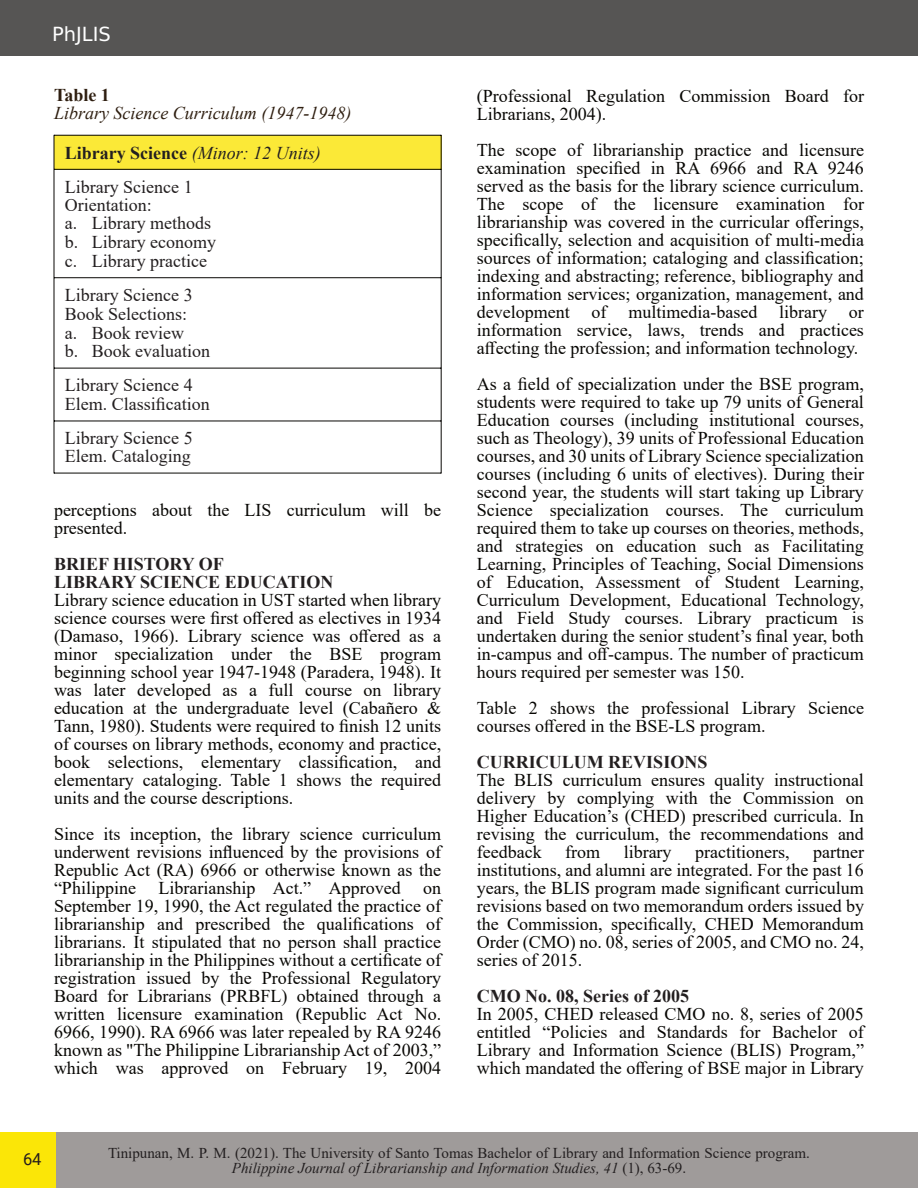
<style>
.page{position:relative;width:918px;height:1188px;background:#fff}
.page>*{position:absolute;margin:0;border:0;box-sizing:border-box;transform-origin:0 0}
.t1{font:19.5px "Verina Sans";color:#fff}
.t2{font:18px/18px "Times New Roman";color:#080704;text-align:justify}
.t3{font:18px/18.8px "Times New Roman";color:#231f20}
.t4{font:700 18px/18px "Times New Roman";color:#231f20}
.t5{font:italic 18px/34px "Times New Roman";color:#231f20}
.t6{font:italic 18px "Times New Roman";color:#2e1e10}
.t7{font:700 18px "Times New Roman";color:#2e1e10}
.t8{font:16.5px "Roboto";color:#251d1c}
.t9{font:15px/15px "Times New Roman";color:#231f20;text-align:center}
.s1{font-weight:700;font-style:normal}
.s2{font-style:normal}
.s3{font-style:italic}
</style>
<div class="page">
<div style="left:56px;top:1132px;width:862px;height:56px;background:#9f9b9a"></div>
<div style="left:0;top:0;width:918px;height:56px;background:#565554"></div>
<div style="left:0;top:1132px;width:56px;height:56px;background:#fbe607"></div>
<div style="left:54px;top:135px;width:387px;height:34px;background:#fbe937"></div>
<hr style="left:54px;top:135px;width:1px;height:338px;background:#080704">
<hr style="left:441px;top:135px;width:1px;height:338px;background:#080704">
<hr style="left:54px;top:135px;width:387px;height:1px;background:#080704">
<hr style="left:54px;top:169px;width:387px;height:1px;background:#080704">
<hr style="left:54px;top:277px;width:387px;height:1px;background:#080704">
<hr style="left:54px;top:368px;width:387px;height:1px;background:#080704">
<hr style="left:54px;top:421px;width:387px;height:1px;background:#080704">
<hr style="left:54px;top:473px;width:387px;height:1px;background:#080704">
<p class="t1" style="left:52px;top:26px;width:60px">PhJLIS</p>
<p class="t7" style="left:54px;top:89px;width:57px">Table 1</p>
<p class="t6" style="left:54px;top:107px;width:299px">Library Science Curriculum (1947-1948)</p>
<p class="t5" style="left:65px;top:137px;width:257px"><span class="s1">Library Science</span> (Minor: 12 Units)<br><span class="s2">Library Science 1</span></p>
<p class="t3" style="left:65px;top:197px;width:153px">Orientation:<br>a. Library methods b. Library economy c. Library practice</p>
<p class="t3" style="left:65px;top:287px;width:147px">Library Science 3<br>Book Selections:<br>a. Book review<br>b. Book evaluation</p>
<p class="t3" style="left:65px;top:378px;width:146px">Library Science 4<br>Elem. Classification</p>
<p class="t3" style="left:65px;top:431px;width:129px;line-height:18px">Library Science 5<br>Elem. Cataloging</p>
<p class="t2" style="left:54px;top:503px;width:389px">perceptions about the LIS curriculum will be presented.</p>
<p class="t4" style="left:54px;top:557px;width:281px">BRIEF HISTORY OF<br>LIBRARY SCIENCE EDUCATION</p>
<p class="t2" style="left:54px;top:593px;width:389px">Library science education in UST started when library science courses were first offered as electives in 1934 (Damaso, 1966). Library science was offered as a minor specialization under the BSE program beginning school year 1947-1948 (Paradera, 1948). It was later developed as a full course on library education at the undergraduate level (Cabañero &amp; Tann, 1980). Students were required to finish 12 units of courses on library methods, economy and practice, book selections, elementary classification, and elementary cataloging. Table 1 shows the required units and the course descriptions.</p>
<p class="t2" style="left:54px;top:827px;width:389px">Since its inception, the library science curriculum underwent revisions influenced by the provisions of Republic Act (RA) 6966 or otherwise known as the “Philippine Librarianship Act.” Approved on September 19, 1990, the Act regulated the practice of librarianship and prescribed the qualifications of librarians. It stipulated that no person shall practice librarianship in the Philippines without a certificate of registration issued by the Professional Regulatory Board for Librarians (PRBFL) obtained through a written licensure examination (Republic Act No.<br>6966, 1990). RA 6966 was later repealed by RA 9246 known as "The Philippine Librarianship Act of 2003,” which was approved on February 19, 2004</p>
<p class="t2" style="left:477px;top:89px;width:389px">(Professional Regulation Commission Board for<br>Librarians, 2004).</p>
<p class="t2" style="left:477px;top:143px;width:389px">The scope of librarianship practice and licensure examination specified in RA 6966 and RA 9246 served as the basis for the library science curriculum.<br>The scope of the licensure examination for librarianship was covered in the curricular offerings, specifically, selection and acquisition of multi-media sources of information; cataloging and classification; indexing and abstracting; reference, bibliography and information services; organization, management, and development of multimedia-based library or information service, laws, trends and practices affecting the profession; and information technology.</p>
<p class="t2" style="left:477px;top:377px;width:389px">As a field of specialization under the BSE program, students were required to take up 79 units of General Education courses (including institutional courses, such as Theology), 39 units of Professional Education courses, and 30 units of Library Science specialization courses (including 6 units of electives). During their second year, the students will start taking up Library Science specialization courses. The curriculum required them to take up courses on theories, methods, and strategies on education such as Facilitating Learning, Principles of Teaching, Social Dimensions of Education, Assessment of Student Learning, Curriculum Development, Educational Technology, and Field Study courses. Library practicum is undertaken during the senior student’s final year, both in-campus and off-campus. The number of practicum hours required per semester was 150.</p>
<p class="t2" style="left:477px;top:701px;width:389px">Table 2 shows the professional Library Science courses offered in the BSE-LS program.</p>
<p class="t4" style="left:477px;top:755px;width:232px">CURRICULUM REVISIONS</p>
<p class="t2" style="left:477px;top:773px;width:389px">The BLIS curriculum ensures quality instructional delivery by complying with the Commission on Higher Education’s (CHED) prescribed curricula. In revising the curriculum, the recommendations and feedback</p>
<p class="t2" style="left:565px;top:845px;width:36px">from</p>
<p class="t2" style="left:624px;top:845px;width:49px">library</p>
<p class="t2" style="left:695px;top:845px;width:96px">practitioners,</p>
<p class="t2" style="left:477px;top:845px;width:389px;text-indent:336px">partner institutions, and alumni are integrated. For the past 16 years, the BLIS program made significant curriculum revisions based on two memorandum orders issued by the Commission, specifically, CHED Memorandum Order (CMO) no. 08, series of 2005, and CMO no. 24, series of 2015.</p>
<p class="t4" style="left:477px;top:989px;width:214px">CMO No. 08, Series of 2005</p>
<p class="t2" style="left:477px;top:1007px;width:389px">In 2005, CHED released CMO no. 8, series of 2005 entitled “Policies and Standards for Bachelor of Library and Information Science (BLIS) Program,” which mandated the offering of BSE major in Library</p>
<p class="t8" style="left:23px;top:1152px;width:20px">64</p>
<p class="t9" style="left:108px;top:1147px;width:703px">Tinipunan, M. P. M. (2021). The University of Santo Tomas Bachelor of Library and Information Science program.<br><span class="s3">Philippine Journal of Librarianship and Information Studies, 41</span> (1), 63-69.</p>
</div>
